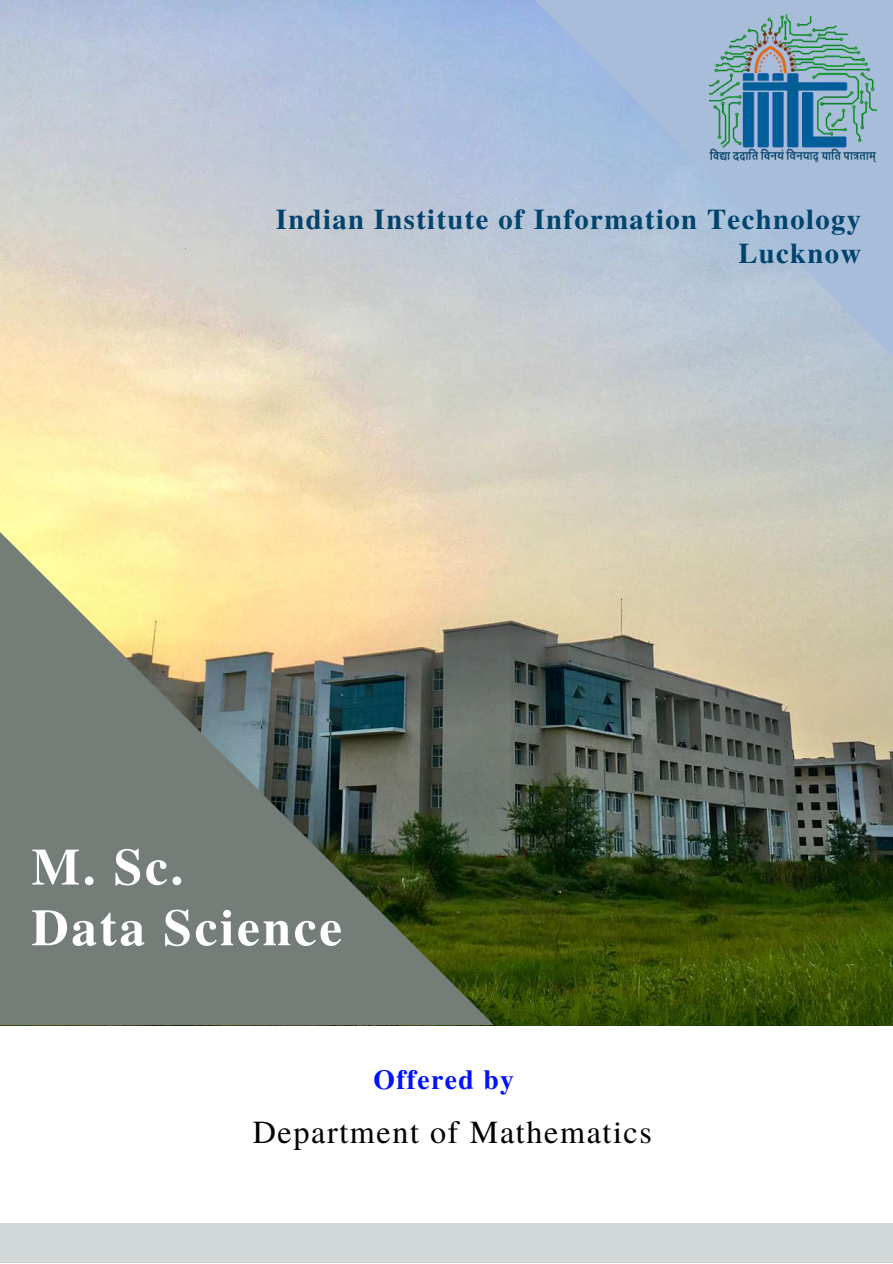
<style>
.page{position:relative;width:893px;height:1264px;background:#fff}
.page>*{position:absolute;margin:0;border:0;box-sizing:border-box;transform-origin:0 0}
.t1{font:700 51.6px/60.8px "Te X Gyre Termes";letter-spacing:.05em;color:#fff}
.t2{font:32.1px "Te X Gyre Termes";letter-spacing:.05em;color:#000}
.t3{font:700 28.5px/33.8px "Te X Gyre Termes";letter-spacing:.05em;color:#00446d;text-align:right}
.t4{font:700 27.6px "Te X Gyre Termes";letter-spacing:.05em;color:#0012ff}
</style>
<div class="page">
<img style="left:0;top:0;width:892px;height:1025px">
<svg style="left:351px;top:0;width:541px;height:472px;background:#b6c4d4"></svg>
<svg style="left:0;top:421px;width:494px;height:604px;background:#9a997e"></svg>
<div style="left:0;top:1223px;width:892px;height:39px;background:#d2d8d8"></div>
<img style="left:709px;top:14px;width:167px;height:151px">
<p class="t3" style="left:276px;top:201px;width:587px">Indian Institute of Information Technology<br>Lucknow</p>
<h1 class="t1" style="left:31px;top:834px;width:312px">M. Sc.<br>Data Science</h1>
<p class="t4" style="left:373px;top:1058px;width:142px">Offered by</p>
<p class="t2" style="left:253px;top:1108px;width:400px">Department of Mathematics</p>
</div>
